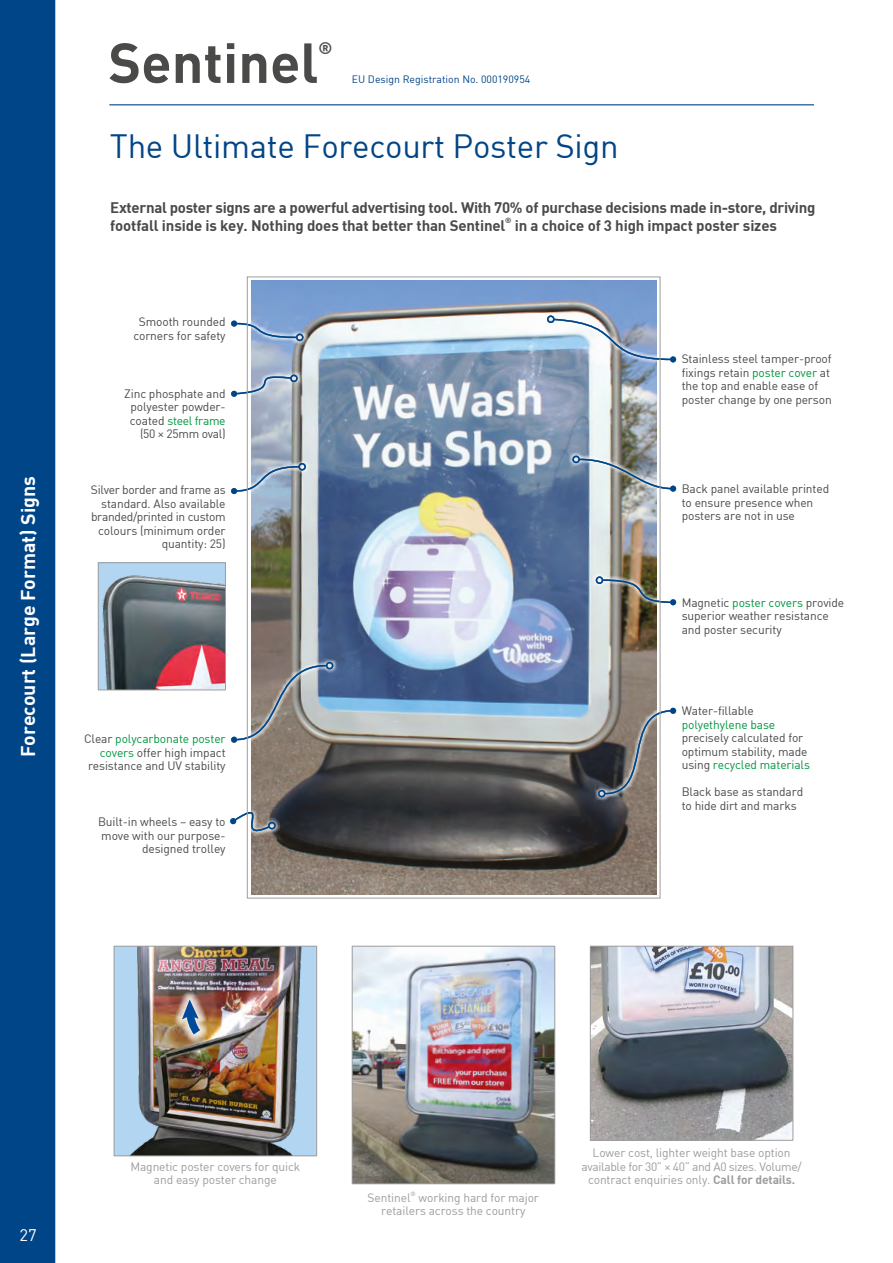
<style>
.page{position:relative;width:893px;height:1263px;background:#fff}
.page>*{position:absolute;margin:0;border:0;box-sizing:border-box;transform-origin:0 0}
.t1{font:55.5px "DIN Bold";color:#4a4a49}
.t2{font:33px "DIN";letter-spacing:-.01em;color:#004587}
.t3{font:19.5px "DIN Bold";color:#fff}
.t4{font:16.5px "DIN";color:#fff}
.t5{font:16.5px "DIN Bold";color:#4a4a49}
.t6{font:15px/18px "DIN Bold";letter-spacing:-.02em;color:#4a4a49}
.t7{font:12px/13.5px "DIN";letter-spacing:-.01em;color:#4a4a49}
.t8{font:12px/13.5px "DIN";letter-spacing:-.01em;color:#9d9d9c;text-align:center}
.t9{font:12px "DIN";letter-spacing:-.01em;color:#009641}
.t10{font:10.5px "DIN";color:#004587}
.t11{font:7.5px "DIN Bold";color:#4a4a49}
.t12{font:6px "DIN";color:#9d9d9c}
.s1{color:#009641}
.s2{font-family:"DIN Bold"}
</style>
<div class="page">
<img style="left:251px;top:281px;width:405px;height:613px">
<svg style="left:232px;top:317px;width:75px;height:28px"></svg>
<div style="left:296px;top:334px;width:7px;height:7px;border:2px solid #004587;border-radius:50%"></div>
<svg style="left:231px;top:321px;width:67px;height:18px"></svg>
<svg style="left:246px;top:658px;width:91px;height:88px"></svg>
<div style="left:326px;top:662px;width:7px;height:7px;border:2px solid #004587;border-radius:50%"></div>
<svg style="left:275px;top:808px;width:5px;height:27px"></svg>
<div style="left:268px;top:822px;width:8px;height:7px;border:2px solid #004587;border-radius:50%"></div>
<svg style="left:230px;top:793px;width:45px;height:51px"></svg>
<svg style="left:543px;top:312px;width:134px;height:54px"></svg>
<div style="left:547px;top:315px;width:8px;height:8px;border:2px solid #004587;border-radius:50%"></div>
<img style="left:552px;top:318px;width:124px;height:44px">
<svg style="left:592px;top:572px;width:85px;height:37px"></svg>
<div style="left:596px;top:576px;width:7px;height:8px;border:2px solid #004587;border-radius:50%"></div>
<svg style="left:601px;top:579px;width:75px;height:26px"></svg>
<svg style="left:594px;top:704px;width:83px;height:97px"></svg>
<div style="left:598px;top:790px;width:7px;height:7px;border:2px solid #004587;border-radius:50%"></div>
<svg style="left:603px;top:708px;width:73px;height:87px"></svg>
<svg style="left:568px;top:452px;width:109px;height:44px"></svg>
<div style="left:572px;top:456px;width:8px;height:7px;border:2px solid #004587;border-radius:50%"></div>
<svg style="left:578px;top:458px;width:98px;height:34px"></svg>
<svg style="left:233px;top:459px;width:77px;height:39px"></svg>
<div style="left:298px;top:463px;width:8px;height:7px;border:2px solid #004587;border-radius:50%"></div>
<svg style="left:231px;top:465px;width:70px;height:29px"></svg>
<svg style="left:246px;top:371px;width:55px;height:30px"></svg>
<div style="left:290px;top:375px;width:8px;height:7px;border:2px solid #004587;border-radius:50%"></div>
<svg style="left:231px;top:373px;width:62px;height:24px"></svg>
<svg style="left:590px;top:945px;width:204px;height:196px"></svg>
<hr style="left:110px;top:104px;width:703px;height:1px;background:#004587">
<img style="left:113px;top:945px;width:204px;height:211px">
<svg style="left:97px;top:562px;width:231px;height:181px"></svg>
<img style="left:351px;top:945px;width:205px;height:239px">
<div style="left:0;top:0;width:56px;height:1263px;background:#004587"></div>
<h3 class="t3" style="left:15px;top:757px;width:283px;rotate:-90deg">Forecourt (Large Format) Signs</h3>
<h1 class="t1" style="left:108px;top:27px;width:212px">Sentinel</h1>
<h3 class="t5" style="left:318px;top:38px;width:15px">®</h3>
<p class="t10" style="left:352px;top:73px;width:180px">EU Design Registration No. 000190954</p>
<h2 class="t2" style="left:110px;top:126px;width:510px">The Ultimate Forecourt Poster Sign</h2>
<p class="t6" style="left:110px;top:198px;width:707px">External poster signs are a powerful advertising tool. With 70% of purchase decisions made in-store, driving footfall inside is key. Nothing does that better than Sentinel</p>
<p class="t11" style="left:505px;top:216px;width:8px">®</p>
<p class="t6" style="left:515px;top:216px;width:264px">in a choice of 3 high impact poster sizes</p>
<p class="t7" style="left:133px;top:315px;width:94px;text-align:center">Smooth rounded corners for safety</p>
<p class="t7" style="left:124px;top:386px;width:103px;text-align:right">Zinc phosphate and polyester powder&shy;coated <span class="s1">steel frame </span>(50 × 25mm oval)</p>
<p class="t7" style="left:91px;top:483px;width:136px;text-align:right">Silver border and frame as standard. Also available branded/printed in custom colours (minimum order quantity: 25)</p>
<p class="t7" style="left:84px;top:732px;width:143px;text-align:right">Clear <span class="s1">polycarbonate poster covers</span> offer high impact resistance and UV stability</p>
<p class="t7" style="left:98px;top:815px;width:129px;text-align:right">Built-in wheels – easy to move with our purpose&shy;designed trolley</p>
<p class="t7" style="left:682px;top:352px;width:152px">Stainless steel tamper-proof fixings retain <span class="s1">poster cover</span> at the top and enable ease of poster change by one person</p>
<p class="t7" style="left:682px;top:482px;width:149px">Back panel available printed to ensure presence when posters are not in use</p>
<p class="t7" style="left:682px;top:595px;width:164px">Magnetic <span class="s1">poster covers</span> provide superior weather resistance and poster security</p>
<p class="t7" style="left:682px;top:704px;width:74px">Water-fillable</p>
<p class="t9" style="left:682px;top:717px;width:95px">polyethylene base</p>
<p class="t7" style="left:682px;top:731px;width:130px">precisely calculated for optimum stability, made using <span class="s1">recycled materials</span></p>
<p class="t7" style="left:682px;top:785px;width:123px">Black base as standard to hide dirt and marks</p>
<h3 class="t4" style="left:20px;top:1225px;width:19px">27</h3>
<p class="t8" style="left:130px;top:1159px;width:171px">Magnetic poster covers for quick and easy poster change</p>
<p class="t8" style="left:368px;top:1190px;width:45px">Sentinel</p>
<p class="t12" style="left:410px;top:1190px;width:7px">®</p>
<p class="t8" style="left:381px;top:1190px;width:159px;text-align:left;text-indent:37px">working hard for major retailers across the country</p>
<p class="t8" style="left:582px;top:1146px;width:221px">Lower cost, lighter weight base option available for 30” × 40” and A0 sizes. Volume/ contract enquiries only. <span class="s2">Call for details.</span></p>
</div>
